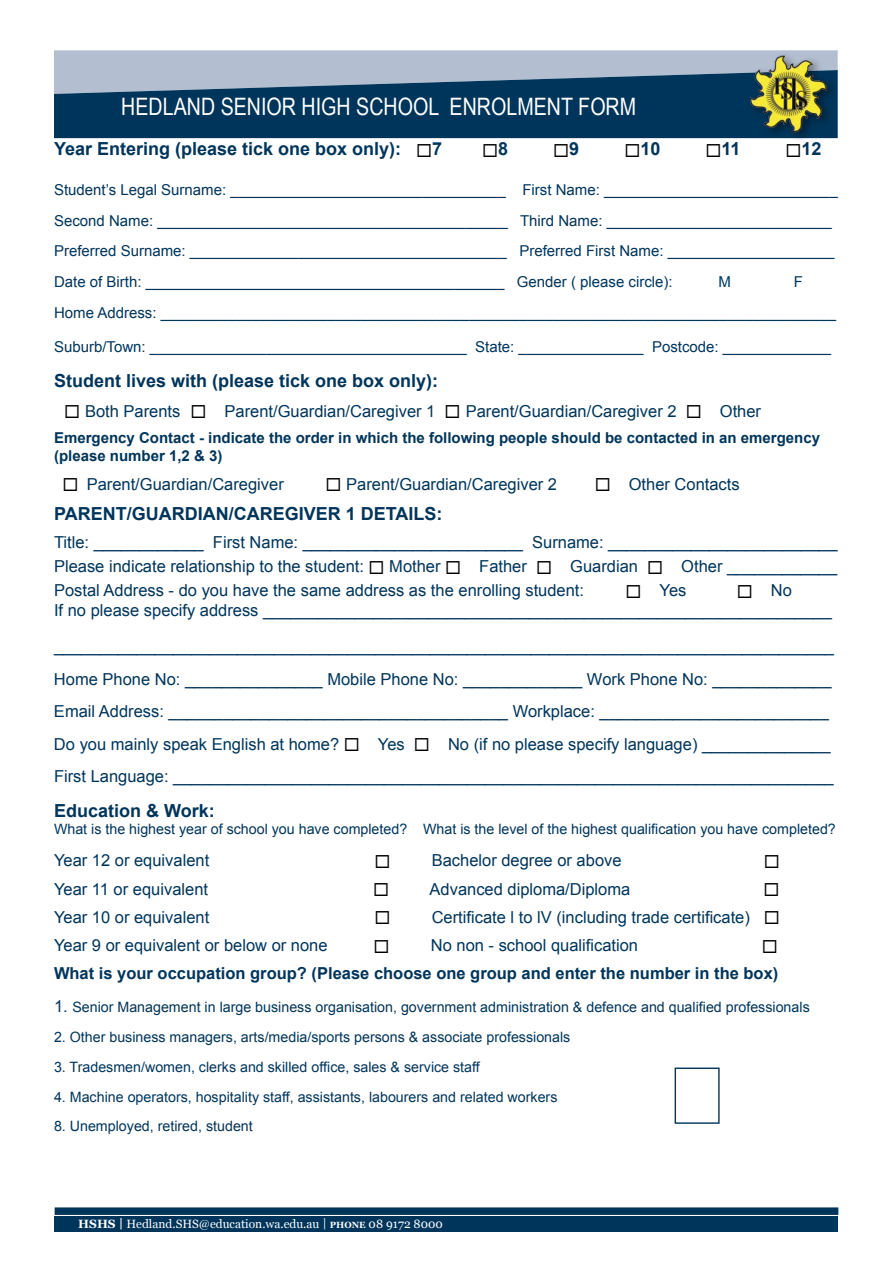
<style>
.page{position:relative;width:893px;height:1263px;background:#fff}
.page>*{position:absolute;margin:0;border:0;box-sizing:border-box;transform-origin:0 0}
.t1{font:90px "MS Reference Specialty";color:#00355b}
.t2{font:27px "Arial Narrow";color:#fff}
.t3{font:24px "Arial Narrow";color:#fff}
.t4{font:700 18px "Arial";color:#00355b}
.t5{font:16.5px/32.5px "Arial";color:#00355b}
.t6{font:700 16.5px "Arial";color:#00355b}
.t7{font:15px/30.8px "Arial";color:#00355b}
.t8{font:700 15px/18px "Arial";color:#00355b}
.t9{font:14.25px "Arial";color:#00355b}
.t10{font:12px "Georgia";color:#fff}
.s1{color:#000}
.s2{font-size:16.5px}
.s3{font-weight:700}
.s4{font-weight:700;font-size:9px}
</style>
<div class="page">
<div style="left:54px;top:50px;width:784px;height:20px;background:#b3bed0"></div>
<svg style="left:54px;top:70px;width:685px;height:68px;background:#235072"></svg>
<div style="left:747px;top:52px;width:91px;height:92px;background:#000;opacity:.42"></div>
<img style="left:739px;top:50px;width:91px;height:91px">
<div style="left:55px;top:1216px;width:783px;height:16px;background:#00355b"></div>
<div style="left:55px;top:1207px;width:783px;height:8px;background:#00355b"></div>
<h2 class="t2" style="left:57px;top:82px;width:699px">HEDLAND SENIOR HIGH SCHOOL - STUDENT ENROLMENT FORM</h2>
<p class="t4" style="left:54px;top:137px;width:390px">Year Entering (please tick one box only): <span class="s1">◻</span>7</p>
<p class="t4" style="left:482px;top:137px;width:28px"><span class="s1">◻</span>8</p>
<p class="t4" style="left:553px;top:137px;width:28px"><span class="s1">◻</span>9</p>
<p class="t4" style="left:624px;top:137px;width:38px"><span class="s1">◻</span>10</p>
<p class="t4" style="left:705px;top:137px;width:37px"><span class="s1">◻</span>11</p>
<p class="t4" style="left:785px;top:137px;width:38px"><span class="s1">◻</span>12</p>
<p class="t7" style="left:54px;top:174px;width:785px">Student’s Legal Surname: _________________________________ First Name: ____________________________ Second Name: __________________________________________ Third Name: ___________________________ Preferred Surname: ______________________________________ Preferred First Name: ____________________ Date of Birth: ___________________________________________ Gender ( please circle):</p>
<h3 class="t3" style="left:121px;top:89px;width:517px">HEDLAND SENIOR HIGH SCHOOL ENROLMENT FORM</h3>
<p class="t7" style="left:54px;top:267px;width:784px;text-indent:740px">F<br>Home Address: _________________________________________________________________________________</p>
<p class="t7" style="left:54px;top:332px;width:779px">Suburb/Town: ______________________________________ State: _______________ Postcode: _____________</p>
<p class="t4" style="left:54px;top:368px;width:386px">Student lives with (please tick one box only):</p>
<p class="t5" style="left:64px;top:395px;width:699px"><span class="s1">◻</span> Both Parents <span class="s1">◻</span> Parent/Guardian/Caregiver 1 <span class="s1">◻</span> Parent/Guardian/Caregiver 2 <span class="s1">◻</span> Other</p>
<p class="t8" style="left:54px;top:429px;width:768px">Emergency Contact - indicate the order in which the following people should be contacted in an emergency (please number 1,2 &amp; 3)</p>
<p class="t5" style="left:62px;top:468px;width:223px"><span class="s1">◻</span> Parent/Guardian/Caregiver</p>
<p class="t5" style="left:326px;top:468px;width:233px"><span class="s1">◻</span> Parent/Guardian/Caregiver 2</p>
<p class="t5" style="left:595px;top:468px;width:147px"><span class="s1">◻</span> Other Contacts</p>
<p class="t4" style="left:54px;top:501px;width:390px">PARENT/GUARDIAN/CAREGIVER 1 DETAILS:</p>
<p class="t5" style="left:54px;top:530px;width:785px;line-height:24px;text-align:justify">Title: ____________ First Name: ________________________ Surname: _________________________ Please indicate relationship to the student: <span class="s1">◻</span> Mother <span class="s1">◻</span> Father <span class="s1">◻</span> Guardian <span class="s1">◻</span> Other ____________ Postal Address - do you have the same address as the enrolling student:</p>
<p class="t7" style="left:719px;top:267px;width:14px">M</p>
<p class="t5" style="left:54px;top:581px;width:779px;line-height:19.8px;text-indent:683px"><span class="s1">◻</span> No<br>If no please specify address ______________________________________________________________</p>
<p class="t5" style="left:54px;top:630px;width:781px">_____________________________________________________________________________________ Home Phone No: _______________ Mobile Phone No: _____________ Work Phone No: _____________ Email Address: _____________________________________ Workplace: _________________________ Do you mainly speak English at home? <span class="s1">◻</span> Yes <span class="s1">◻</span> No (if no please specify language) ______________ First Language: ________________________________________________________________________</p>
<p class="t4" style="left:54px;top:798px;width:162px">Education &amp; Work:</p>
<p class="t9" style="left:54px;top:819px;width:783px">What is the highest year of school you have completed? What is the level of the highest qualification you have completed?</p>
<p class="t5" style="left:54px;top:844px;width:157px">Year 12 or equivalent</p>
<p class="t5" style="left:432px;top:844px;width:191px">Bachelor degree or above</p>
<p class="t5" style="left:54px;top:873px;width:156px">Year 11 or equivalent</p>
<p class="t5" style="left:430px;top:873px;width:202px">Advanced diploma/Diploma</p>
<p class="t5" style="left:54px;top:901px;width:157px">Year 10 or equivalent</p>
<p class="t5" style="left:432px;top:901px;width:349px">Certificate l to lV (including trade certificate) <span class="s1">◻</span></p>
<p class="t5" style="left:54px;top:929px;width:275px">Year 9 or equivalent or below or none</p>
<p class="t5" style="left:431px;top:929px;width:209px">No non - school qualification</p>
<p class="t6" style="left:54px;top:963px;width:726px">What is your occupation group? (Please choose one group and enter the number in the box)</p>
<p class="t9" style="left:54px;top:998px;width:757px"><span class="s2">1.</span> Senior Management in large business organisation, government administration &amp; defence and qualified professionals</p>
<p class="t9" style="left:54px;top:1027px;width:518px">2. Other business managers, arts/media/sports persons &amp; associate professionals</p>
<p class="t9" style="left:54px;top:1057px;width:427px">3. Tradesmen/women, clerks and skilled office, sales &amp; service staff</p>
<p class="t9" style="left:54px;top:1087px;width:505px">4. Machine operators, hospitality staff, assistants, labourers and related workers</p>
<p class="t9" style="left:54px;top:1117px;width:200px">8. Unemployed, retired, student</p>
<p class="t5" style="left:625px;top:574px;width:62px"><span class="s1">◻</span> Yes</p>
<h1 class="t1" style="left:663px;top:1032px;width:69px">a</h1>
<p class="t10" style="left:78px;top:1217px;width:366px"><span class="s3">HSHS |</span> Hedland.SHS@education.wa.edu.au | <span class="s4">PHONE</span> 08 9172 8000</p>
</div>
